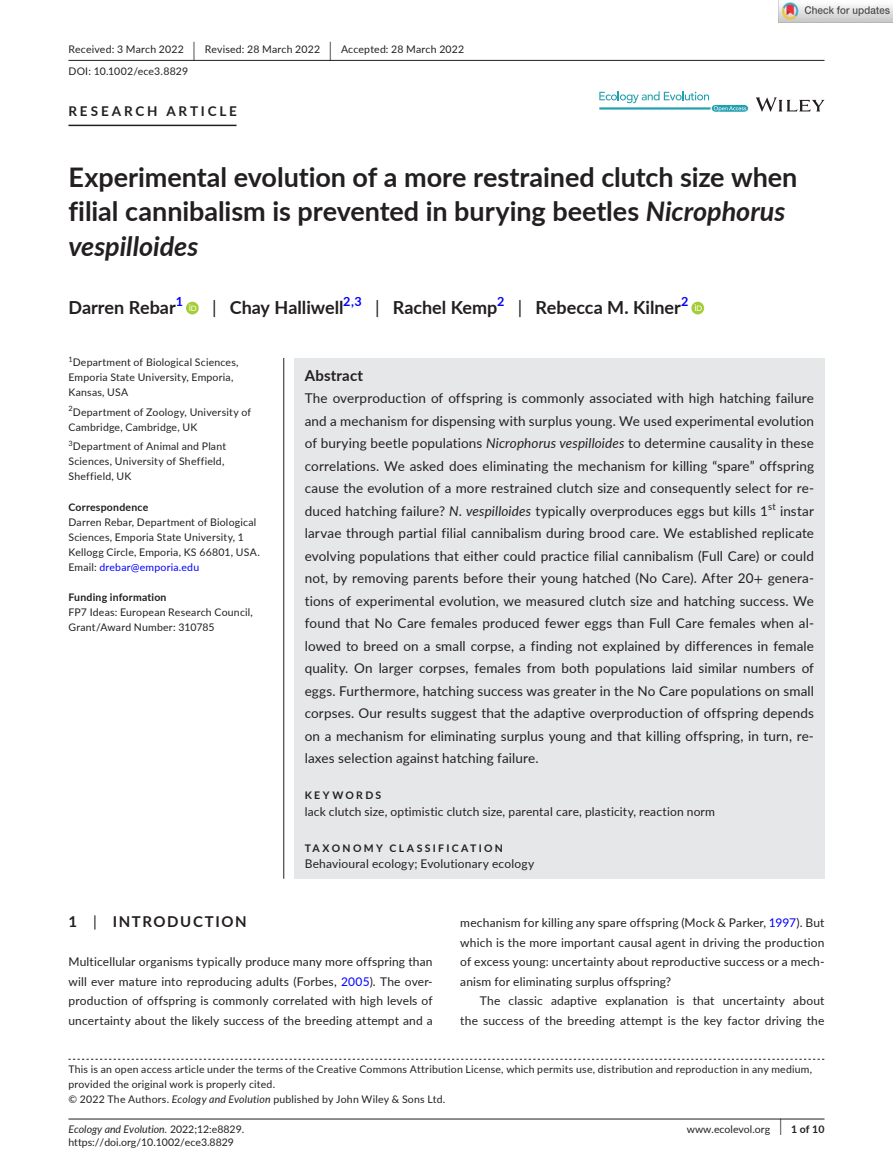
<style>
.page{position:relative;width:893px;height:1174px;background:#fff}
.page>*{position:absolute;margin:0;border:0;box-sizing:border-box;transform-origin:0 0}
.t1{font:700 27px/34.5px "Lato";letter-spacing:-.005em;color:#231f20}
.t2{font:700 18px "Lato";color:#231f20}
.t3{font:700 15px "Lato";letter-spacing:.1em;color:#231f20}
.t4{font:700 15px "Lato";letter-spacing:.015em;color:#231f20}
.t5{font:13.5px/22.5px "Lato";letter-spacing:.01em;color:#231f20;text-align:justify}
.t6{font:700 13.5px "Lato";letter-spacing:.21em;color:#231f20}
.t7{font:12px/19.5px "Lato";letter-spacing:.015em;color:#231f20;text-align:justify}
.t8{font:10.5px/15px "Lato";letter-spacing:.02em;color:#231f20}
.t9{font:10.5px "Lato";color:#231f20}
.t10{font:700 10.5px "Lato";letter-spacing:.025em;color:#231f20}
.t11{font:italic 10.5px "Lato";color:#231f20}
.t12{font:700 10.5px "Lato";letter-spacing:.22em;color:#231f20}
.t13{font:9.45px "Lato";color:#231f20}
.t14{font:7.35px "Lato";color:#231f20}
.s1{font-size:19.65px}
.s2{font-style:italic}
.s3{font-weight:400}
.s4{color:#00f}
.s5{font-family:"STIX"}
.s6{font-style:normal}
.s7{font-weight:400;font-size:17.4px}
</style>
<div class="page">
<hr style="left:68px;top:1118px;width:756px;height:1px;background:#231f20">
<svg style="left:756px;top:97px;width:68px;height:15px"></svg>
<svg style="left:599px;top:91px;width:149px;height:21px"></svg>
<hr style="left:68px;top:60px;width:756px;height:1px;background:#231f20">
<hr style="left:68px;top:125px;width:169px;height:1px;background:#231f20">
<div style="left:186px;top:302px;width:13px;height:12px;background:#a5cd39;border-radius:50%"></div>
<svg style="left:189px;top:304px;width:7px;height:7px"></svg>
<svg style="left:691px;top:302px;width:13px;height:12px"></svg>
<svg style="left:695px;top:304px;width:7px;height:7px"></svg>
<svg style="left:68px;top:1058px;width:756px;height:1px"></svg>
<div style="left:294px;top:358px;width:530px;height:520px;background:#e6e7e9"></div>
<hr style="left:283px;top:358px;width:1px;height:520px;background:#231f20">
<img style="left:779px;top:0;width:114px;height:22px">
<p class="t8" style="left:68px;top:38px;width:397px;line-height:21.8px">Received: 3 March 2022 <span class="s1">|</span> Revised: 28 March 2022 <span class="s1">|</span> Accepted: 28 March 2022<br>DOI: 10.1002/ece3.8829</p>
<p class="t6" style="left:68px;top:102px;width:170px">RESEARCH ARTICLE</p>
<h1 class="t1" style="left:68px;top:159px;width:731px">Experimental evolution of a more restrained clutch size when filial cannibalism is prevented in burying beetles <span class="s2">Nicrophorus vespilloides</span></h1>
<h2 class="t2" style="left:68px;top:295px;width:116px">Darren Rebar<sup>1</sup></h2>
<h2 class="t2" style="left:212px;top:295px;width:478px"><span class="s3">|</span> Chay Halliwell<sup>2,3</sup> <span class="s3">|</span> Rachel Kemp<sup>2</sup> <span class="s3">|</span> Rebecca M. Kilner<sup>2</sup></h2>
<p class="t14" style="left:68px;top:356px;width:6px">1</p>
<p class="t8" style="left:68px;top:356px;width:172px;text-indent:4px">Department of Biological Sciences,<br>Emporia State University, Emporia,<br>Kansas, USA</p>
<p class="t8" style="left:68px;top:405px;width:184px"><sup>2</sup>Department of Zoology, University of<br>Cambridge, Cambridge, UK</p>
<p class="t8" style="left:68px;top:439px;width:159px"><sup>3</sup>Department of Animal and Plant<br>Sciences, University of Sheffield,<br>Sheffield, UK</p>
<p class="t10" style="left:68px;top:499px;width:81px">Correspondence</p>
<p class="t8" style="left:68px;top:515px;width:193px">Darren Rebar, Department of Biological Sciences, Emporia State University, 1<br>Kellogg Circle, Emporia, KS 66801, USA.<br>Email: <span class="s4">drebar@emporia.edu</span></p>
<p class="t10" style="left:68px;top:589px;width:100px">Funding information</p>
<p class="t8" style="left:68px;top:605px;width:186px">FP7 Ideas: European Research Council,<br>Grant/Award Number: 310785</p>
<p class="t4" style="left:305px;top:364px;width:60px">Abstract</p>
<p class="t5" style="left:305px;top:388px;width:511px">The overproduction of offspring is commonly associated with high hatching failure and a mechanism for dispensing with surplus young. We used experimental evolution of burying beetle populations <span class="s2">Nicrophorus vespilloides</span> to determine causality in these correlations. We asked does eliminating the mechanism for killing “spare” offspring cause the evolution of a more restrained clutch size and consequently select for re&shy;duced hatching failure? <span class="s2">N</span>. <span class="s2">vespilloides</span> typically overproduces eggs but kills 1</p>
<p class="t13" style="left:768px;top:502px;width:9px">st</p>
<p class="t5" style="left:305px;top:500px;width:511px;text-indent:475px">instar larvae through partial filial cannibalism during brood care. We established replicate evolving populations that either could practice filial cannibalism (Full Care) or could not, by removing parents before their young hatched (No Care). After 20<span class="s5">+</span> genera&shy;tions of experimental evolution, we measured clutch size and hatching success. We found that No Care females produced fewer eggs than Full Care females when al&shy;lowed to breed on a small corpse, a finding not explained by differences in female quality. On larger corpses, females from both populations laid similar numbers of eggs. Furthermore, hatching success was greater in the No Care populations on small corpses. Our results suggest that the adaptive overproduction of offspring depends on a mechanism for eliminating surplus young and that killing offspring, in turn, re&shy;laxes selection against hatching failure.</p>
<p class="t12" style="left:305px;top:787px;width:78px">KEYWORDS</p>
<p class="t7" style="left:305px;top:802px;width:412px">lack clutch size, optimistic clutch size, parental care, plasticity, reaction norm</p>
<p class="t12" style="left:305px;top:840px;width:200px">TAXONOMY CLASSIFICATION</p>
<p class="t7" style="left:305px;top:855px;width:231px">Behavioural ecology; Evolutionary ecology</p>
<p class="t3" style="left:68px;top:911px;width:180px">1 <span class="s3">|</span> INTRODUCTION</p>
<p class="t7" style="left:68px;top:953px;width:366px">Multicellular organisms typically produce many more offspring than will ever mature into reproducing adults (Forbes, <span class="s4">2005</span>). The over&shy;production of offspring is commonly correlated with high levels of uncertainty about the likely success of the breeding attempt and a</p>
<p class="t7" style="left:460px;top:914px;width:366px">mechanism for killing any spare offspring (Mock &amp; Parker, <span class="s4">1997</span>). But which is the more important causal agent in driving the production of excess young: uncertainty about reproductive success or a mech&shy;anism for eliminating surplus offspring?</p>
<p class="t7" style="left:460px;top:992px;width:366px;text-align:right">The classic adaptive explanation is that uncertainty about the success of the breeding attempt is the key factor driving the</p>
<p class="t8" style="left:68px;top:1061px;width:745px">This is an open access article under the terms of the Creative Commons Attribution License, which permits use, distribution and reproduction in any medium, provided the original work is properly cited.<br>© 2022 The Authors. <span class="s2">Ecology and Evolution</span> published by John Wiley &amp; Sons Ltd.</p>
<p class="t11" style="left:68px;top:1125px;width:177px">Ecology and Evolution. <span class="s6">2022;12:e8829.</span></p>
<p class="t10" style="left:779px;top:1124px;width:46px"><span class="s7">|</span> 1 of 10</p>
<p class="t9" style="left:68px;top:1138px;width:167px">https://doi.org/10.1002/ece3.8829</p>
<p class="t9" style="left:687px;top:1124px;width:85px">www.ecolevol.org</p>
</div>
